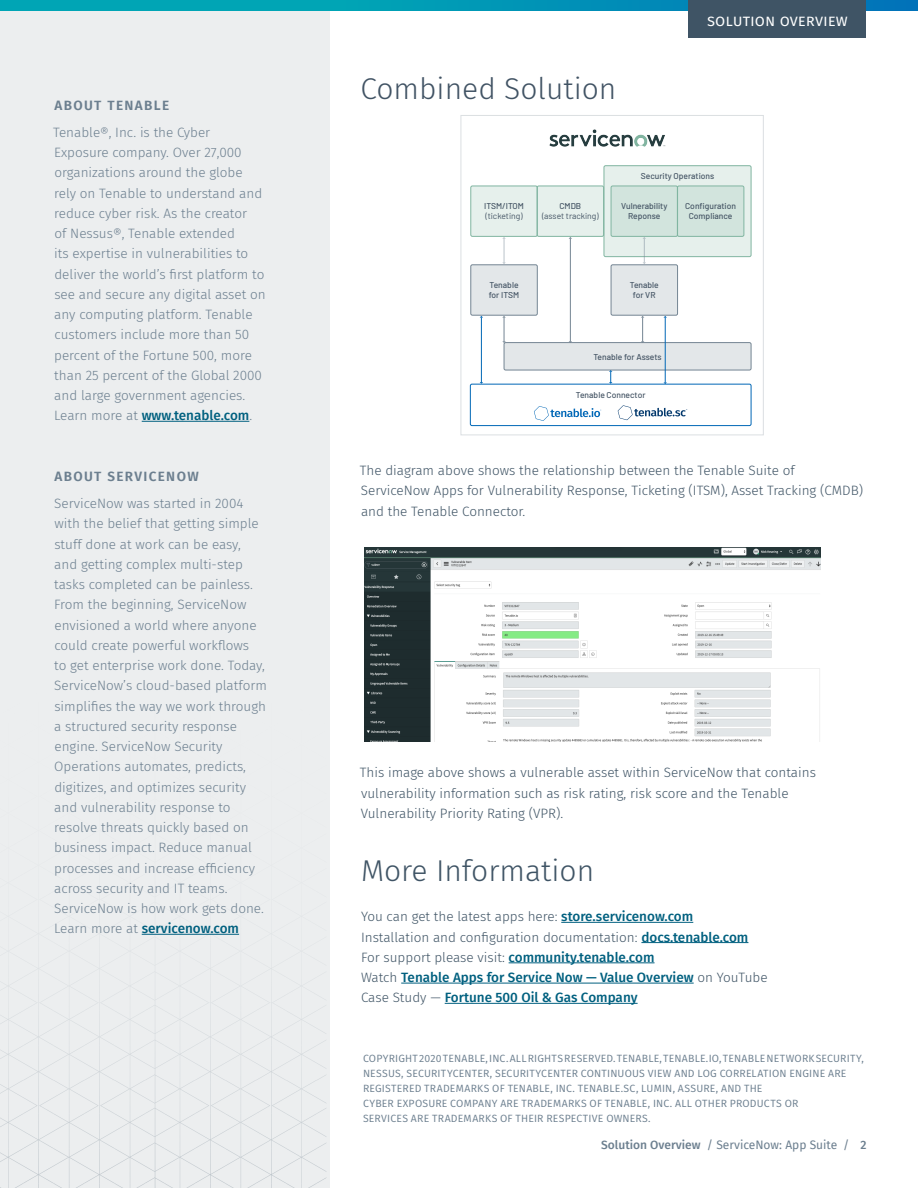
<style>
.page{position:relative;width:918px;height:1188px;background:#fff}
.page>*{position:absolute;margin:0;border:0;box-sizing:border-box;transform-origin:0 0}
.t1{font:300 30px "Fira Sans";color:#415364}
.t2{font:300 30px "Fira Sans";color:#3f5465}
.t3{font:16.5px "Fira Sans";color:#fff}
.t4{font:300 13.5px/20.2px "Fira Sans";color:#6c7f8f}
.t5{font:300 13.5px/20.2px "Fira Sans";color:#3f5465}
.t6{font:500 13.5px "Fira Sans";color:#00607f}
.t7{font:600 13.5px "Fira Sans";letter-spacing:.1em;color:#6c7f8f}
.t8{font:12px "Fira Sans";color:#6c7f8f}
.Body_Copy{font:10.5px/15px "Fira Sans";letter-spacing:.025em;color:#6c7f8f}
.t9{font:500 8.55px/10.2px "Barlow";color:#445464;text-align:center}
.t10{font:8.55px/10.2px "Barlow";color:#445464}
.s1{font-weight:500;color:#00607f}
.s2{font-weight:500}
.s3{font-weight:300;color:#3f5465}
</style>
<div class="page">
<div style="left:0;top:0;width:329px;height:1188px;background:#eceeef"></div>
<img style="left:0;top:933px;width:327px;height:255px">
<hr style="left:142px;top:421px;width:107px;height:1px;background:#00607f">
<hr style="left:142px;top:934px;width:97px;height:1px;background:#00607f">
<svg style="left:0;top:0;width:918px;height:10px;background:#009ab5"></svg>
<div style="left:688px;top:0;width:178px;height:38px;background:#3f5465"></div>
<div style="left:461px;top:115px;width:303px;height:320px;border:1px solid #dbdfe2"></div>
<div style="left:504px;top:343px;width:247px;height:27px;background:#e3e7e9;border-radius:2px"></div>
<div style="left:504px;top:342px;width:247px;height:28px;border:1px solid #748593;border-radius:2px"></div>
<div style="left:470px;top:384px;width:281px;height:42px;border:1px solid #0067b6;border-radius:2px"></div>
<div style="left:471px;top:186px;width:66px;height:50px;background:#e6f0ec;border-radius:2px"></div>
<div style="left:470px;top:186px;width:68px;height:51px;border:1px solid #81b5a1;border-radius:2px"></div>
<div style="left:471px;top:265px;width:66px;height:50px;background:#e3e7e9;border-radius:2px"></div>
<div style="left:470px;top:264px;width:68px;height:52px;border:1px solid #748593;border-radius:2px"></div>
<div style="left:537px;top:186px;width:67px;height:50px;background:#e6f0ec;border-radius:2px"></div>
<div style="left:537px;top:186px;width:67px;height:51px;border:1px solid #81b5a1;border-radius:2px"></div>
<div style="left:604px;top:166px;width:147px;height:91px;background:#e6f0ec;border-radius:2px"></div>
<div style="left:604px;top:165px;width:147px;height:92px;border:1px solid #81b5a1;border-radius:2px"></div>
<div style="left:611px;top:186px;width:67px;height:50px;background:#d2e4dd;border-radius:2px"></div>
<div style="left:611px;top:186px;width:67px;height:51px;border:1px solid #81b5a1;border-radius:2px"></div>
<div style="left:611px;top:265px;width:67px;height:50px;background:#e3e7e9;border-radius:2px"></div>
<div style="left:611px;top:264px;width:67px;height:52px;border:1px solid #748593;border-radius:2px"></div>
<div style="left:677px;top:186px;width:67px;height:50px;background:#d2e4dd;border-radius:2px"></div>
<div style="left:677px;top:186px;width:67px;height:51px;border:1px solid #81b5a1;border-radius:2px"></div>
<svg style="left:534px;top:406px;width:67px;height:15px"></svg>
<svg style="left:618px;top:405px;width:69px;height:15px"></svg>
<img style="left:549px;top:129px;width:117px;height:18px">
<svg style="left:502px;top:237px;width:4px;height:27px"></svg>
<svg style="left:502px;top:316px;width:4px;height:27px"></svg>
<svg style="left:609px;top:370px;width:3px;height:14px"></svg>
<hr style="left:481px;top:317px;width:1px;height:65px;background:#0067b6">
<svg style="left:641px;top:316px;width:3px;height:27px"></svg>
<hr style="left:665px;top:317px;width:1px;height:66px;background:#0067b6">
<hr style="left:570px;top:238px;width:1px;height:104px;background:#748593">
<svg style="left:643px;top:237px;width:3px;height:27px"></svg>
<img style="left:364px;top:547px;width:457px;height:194px">
<hr style="left:561px;top:922px;width:132px;height:1px;background:#00607f">
<hr style="left:641px;top:942px;width:107px;height:1px;background:#00607f">
<hr style="left:509px;top:963px;width:146px;height:1px;background:#00607f">
<hr style="left:401px;top:983px;width:293px;height:1px;background:#00607f">
<hr style="left:445px;top:1003px;width:193px;height:1px;background:#00607f">
<p class="t7" style="left:55px;top:94px;width:116px">ABOUT TENABLE</p>
<p class="t4" style="left:53px;top:122px;width:214px">Tenable®, Inc. is the Cyber<br>Exposure company. Over 27,000 organizations around the globe rely on Tenable to understand and reduce cyber risk. As the creator<br>of Nessus®, Tenable extended<br>its expertise in vulnerabilities to deliver the world’s first platform to see and secure any digital asset on any computing platform. Tenable customers include more than 50 percent of the Fortune 500, more than 25 percent of the Global 2000 and large government agencies.<br>Learn more at <span class="s1">www.tenable.com</span>.</p>
<p class="t7" style="left:55px;top:465px;width:146px">ABOUT SERVICENOW</p>
<p class="t4" style="left:54px;top:493px;width:214px">ServiceNow was started in 2004 with the belief that getting simple stuff done at work can be easy, and getting complex multi-step tasks completed can be painless.<br>From the beginning, ServiceNow envisioned a world where anyone could create powerful workflows<br>to get enterprise work done. Today,<br>ServiceNow’s cloud-based platform simplifies the way we work through a structured security response engine. ServiceNow Security<br>Operations automates, predicts, digitizes, and optimizes security and vulnerability response to resolve threats quickly based on business impact. Reduce manual processes and increase efficiency across security and IT teams.<br>ServiceNow is how work gets done.<br>Learn more at <span class="s1">servicenow.com</span></p>
<p class="t1" style="left:361px;top:67px;width:257px">Combined Solution</p>
<p class="t3" style="left:707px;top:9px;width:142px">SOLUTION OVERVIEW</p>
<p class="t9" style="left:641px;top:170px;width:75px">Security Operations</p>
<p class="t10" style="left:484px;top:200px;width:41px"><span class="s2">ITSM/ITOM </span>(ticketing)</p>
<p class="t10" style="left:542px;top:200px;width:58px;text-align:center"><span class="s2">CMDB<br></span>(asset tracking)</p>
<p class="t9" style="left:621px;top:200px;width:48px">Vulnerability<br>Reponse</p>
<p class="t9" style="left:685px;top:200px;width:53px">Configuration<br>Compliance</p>
<p class="t9" style="left:489px;top:279px;width:32px;text-align:left">Tenable for ITSM</p>
<p class="t9" style="left:630px;top:279px;width:31px">Tenable for VR</p>
<p class="t9" style="left:593px;top:351px;width:70px">Tenable for Assets</p>
<p class="t9" style="left:576px;top:389px;width:71px">Tenable Connector</p>
<p class="t5" style="left:360px;top:460px;width:505px">The diagram above shows the relationship between the Tenable Suite of<br>ServiceNow Apps for Vulnerability Response, Ticketing (ITSM), Asset Tracking (CMDB) and the Tenable Connector.</p>
<p class="t5" style="left:360px;top:762px;width:458px">This image above shows a vulnerable asset within ServiceNow that contains vulnerability information such as risk rating, risk score and the Tenable<br>Vulnerability Priority Rating (VPR).</p>
<p class="t2" style="left:361px;top:849px;width:235px">More Information</p>
<p class="t5" style="left:361px;top:906px;width:334px">You can get the latest apps here: <span class="s1">store.servicenow.com</span></p>
<p class="t5" style="left:361px;top:927px;width:389px">Installation and configuration documentation: <span class="s1">docs.tenable.com</span></p>
<p class="t5" style="left:361px;top:947px;width:295px">For support please visit: <span class="s1">community.tenable.com</span></p>
<p class="t6" style="left:361px;top:967px;width:408px"><span class="s3">Watch</span> Tenable Apps for Service Now — Value Overview <span class="s3">on YouTube</span></p>
<p class="t6" style="left:361px;top:987px;width:278px"><span class="s3">Case Study —</span> Fortune 500 Oil &amp; Gas Company</p>
<p class="Body_Copy" style="left:363px;top:1051px;width:503px">COPYRIGHT 2020 TENABLE, INC. ALL RIGHTS RESERVED. TENABLE, TENABLE.IO, TENABLE NETWORK SECURITY, NESSUS, SECURITYCENTER, SECURITYCENTER CONTINUOUS VIEW AND LOG CORRELATION ENGINE ARE REGISTERED TRADEMARKS OF TENABLE, INC. TENABLE.SC, LUMIN, ASSURE, AND THE<br>CYBER EXPOSURE COMPANY ARE TRADEMARKS OF TENABLE, INC. ALL OTHER PRODUCTS OR<br>SERVICES ARE TRADEMARKS OF THEIR RESPECTIVE OWNERS.</p>
<p class="t8" style="left:601px;top:1136px;width:267px"><span class="s2">Solution Overview</span> / ServiceNow: App Suite / <span class="s2">2</span></p>
</div>
